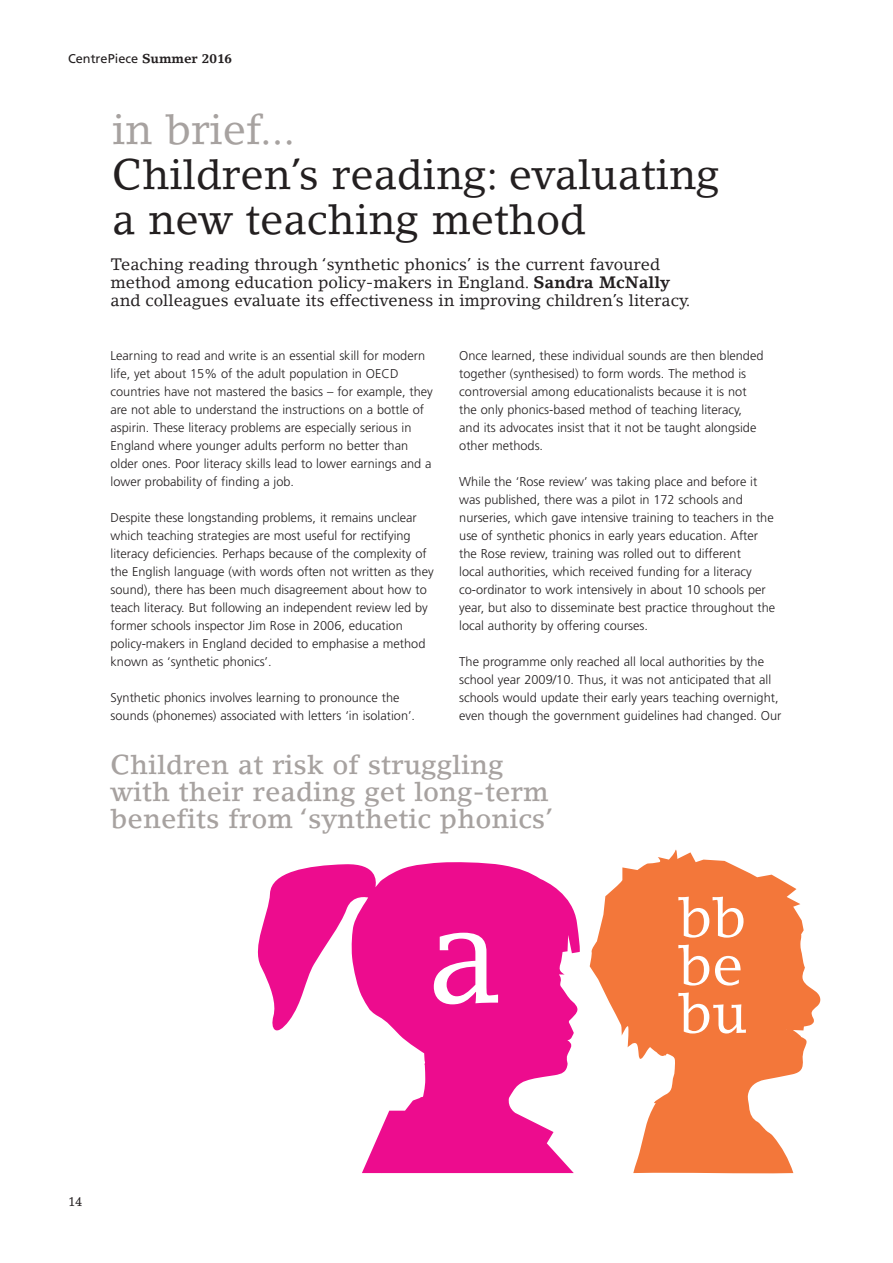
<style>
.page{position:relative;width:893px;height:1263px;background:#fff}
.page>*{position:absolute;margin:0;border:0;box-sizing:border-box;transform-origin:0 0}
.t1{font:135px "Lino Letter";color:#fff}
.t2{font:55.95px/48px "Lino Letter";color:#fff}
.t3{font:42px/45px "Lino Letter";color:#231f20}
.t4{font:42px "Lino Letter";color:#a7a2a0}
.t5{font:500 27px/27px "Lino Letter";color:#a7a2a0}
.t6{font:16.5px/18px "Lino Letter";color:#231f20}
.t7{font:300 12.75px/18px "Frutiger";color:#231f20}
.t8{font:12.75px "Frutiger";color:#231f20}
.t9{font:12.75px "Lino Letter";color:#231f20}
.s1{font-family:"Lino Letter";font-weight:700}
.s2{font-weight:700}
</style>
<div class="page">
<svg style="left:590px;top:849px;width:231px;height:325px;fill:#f3773a"></svg>
<svg style="left:257px;top:862px;width:323px;height:311px;fill:#ed0c8e"></svg>
<p class="t8" style="left:68px;top:53px;width:166px">CentrePiece <span class="s1">Summer 2016</span></p>
<h3 class="t4" style="left:112px;top:113px;width:185px">in brief...</h3>
<h3 class="t3" style="left:112px;top:155px;width:609px">Children’s reading: evaluating a new teaching method</h3>
<p class="t6" style="left:111px;top:257px;width:581px">Teaching reading through ‘synthetic phonics’ is the current favoured method among education policy-makers in England. <span class="s2">Sandra McNally </span>and colleagues evaluate its effectiveness in improving children’s literacy.</p>
<p class="t7" style="left:111px;top:348px;width:324px">Learning to read and write is an essential skill for modern life, yet about 15% of the adult population in OECD countries have not mastered the basics – for example, they are not able to understand the instructions on a bottle of aspirin. These literacy problems are especially serious in England where younger adults perform no better than older ones. Poor literacy skills lead to lower earnings and a lower probability of finding a job.</p>
<p class="t7" style="left:111px;top:510px;width:325px">Despite these longstanding problems, it remains unclear which teaching strategies are most useful for rectifying literacy deficiencies. Perhaps because of the complexity of the English language (with words often not written as they sound), there has been much disagreement about how to teach literacy. But following an independent review led by former schools inspector Jim Rose in 2006, education policy-makers in England decided to emphasise a method known as ‘synthetic phonics’.</p>
<p class="t7" style="left:111px;top:690px;width:306px">Synthetic phonics involves learning to pronounce the sounds (phonemes) associated with letters ‘in isolation’.</p>
<p class="t7" style="left:459px;top:348px;width:306px">Once learned, these individual sounds are then blended together (synthesised) to form words. The method is controversial among educationalists because it is not the only phonics-based method of teaching literacy, and its advocates insist that it not be taught alongside other methods.</p>
<p class="t7" style="left:459px;top:474px;width:317px">While the ‘Rose review’ was taking place and before it was published, there was a pilot in 172 schools and nurseries, which gave intensive training to teachers in the use of synthetic phonics in early years education. After the Rose review, training was rolled out to different<br>local authorities, which received funding for a literacy co-ordinator to work intensively in about 10 schools per year, but also to disseminate best practice throughout the local authority by offering courses.</p>
<p class="t7" style="left:459px;top:654px;width:324px">The programme only reached all local authorities by the school year 2009/10. Thus, it was not anticipated that all schools would update their early years teaching overnight, even though the government guidelines had changed. Our</p>
<h3 class="t5" style="left:111px;top:753px;width:444px">Children at risk of struggling with their reading get long-term benefits from ‘synthetic phonics’</h3>
<h1 class="t1" style="left:427px;top:903px;width:77px">a</h1>
<p class="t9" style="left:68px;top:1197px;width:16px">14</p>
<h2 class="t2" style="left:678px;top:898px;width:70px">bb be</h2>
<h2 class="t2" style="left:678px;top:994px;width:71px">bu</h2>
</div>
